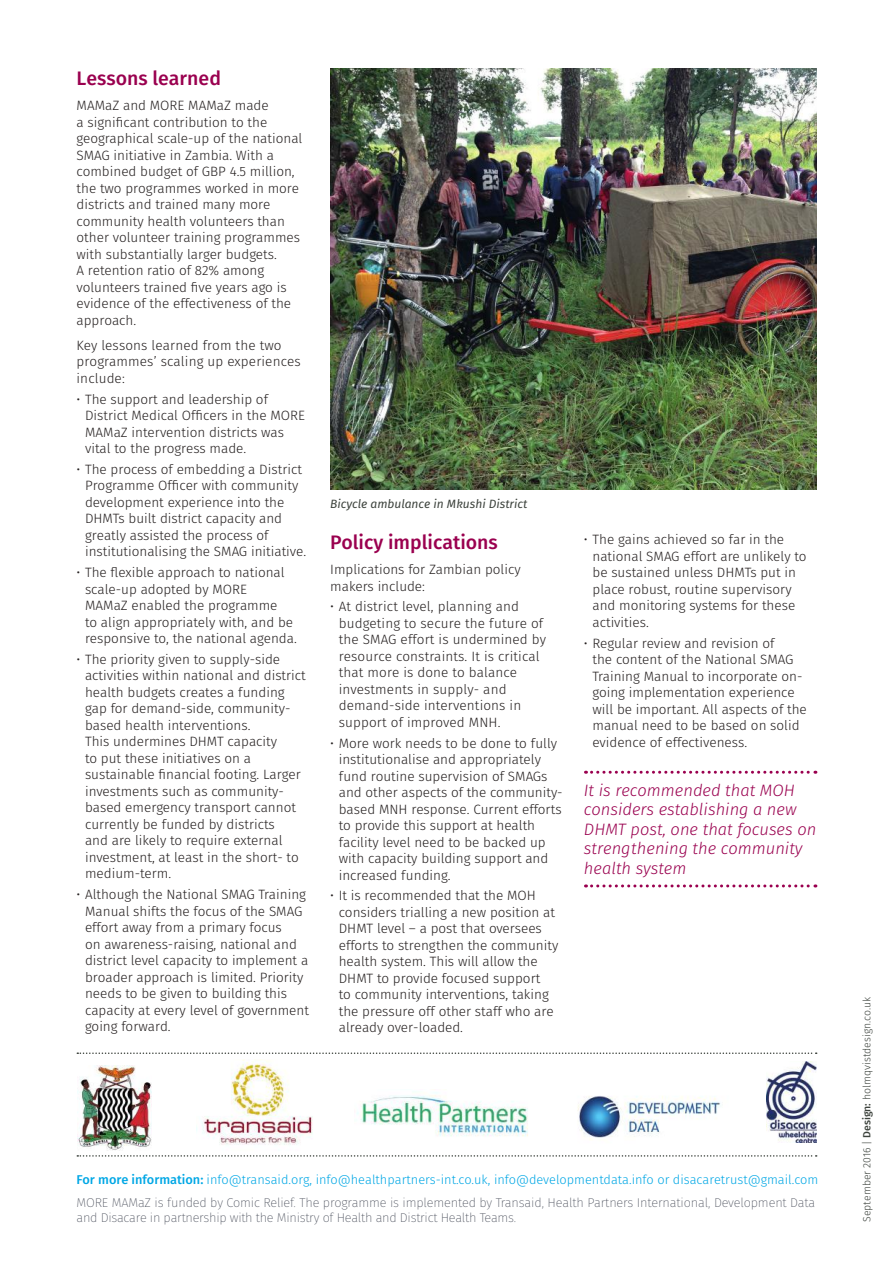
<style>
.page{position:relative;width:893px;height:1263px;background:#fff}
.page>*{position:absolute;margin:0;border:0;box-sizing:border-box;transform-origin:0 0}
.t1{font:500 19.5px "Fira Sans";color:#9a004f}
.t2{font:italic 300 16.5px/19.5px "Fira Sans";color:#9a004f}
.t3{font:300 13.5px/16.5px "Fira Sans";color:#241f1f}
.t4{font:200 12.75px/14.2px "Fira Sans";letter-spacing:-.02em;color:#3d424f}
.t5{font:300 12.75px "Fira Sans";color:#00a7e5}
.t6{font:italic 12px "Fira Sans";color:#3d433d}
.t7{font:300 10.5px "Fira Sans";color:#3d433d}
.s1{font-weight:500}
</style>
<div class="page">
<svg style="left:77px;top:1155px;width:740px;height:2px"></svg>
<svg style="left:77px;top:1052px;width:740px;height:2px"></svg>
<img style="left:77px;top:1065px;width:75px;height:85px">
<img style="left:202px;top:1060px;width:111px;height:85px">
<img style="left:357px;top:1092px;width:171px;height:45px">
<img style="left:577px;top:1096px;width:144px;height:44px">
<img style="left:767px;top:1061px;width:49px;height:81px">
<svg style="left:585px;top:771px;width:231px;height:3px"></svg>
<svg style="left:585px;top:884px;width:231px;height:3px"></svg>
<img style="left:330px;top:68px;width:486px;height:421px">
<h1 class="t1" style="left:77px;top:65px;width:146px">Lessons learned</h1>
<p class="t3" style="left:77px;top:98px;width:227px">MAMaZ and MORE MAMaZ made<br>a significant contribution to the geographical scale-up of the national<br>SMAG initiative in Zambia. With a combined budget of GBP 4.5 million, the two programmes worked in more districts and trained many more community health volunteers than other volunteer training programmes with substantially larger budgets.<br>A retention ratio of 82% among volunteers trained five years ago is evidence of the effectiveness of the approach.</p>
<p class="t3" style="left:77px;top:338px;width:226px">Key lessons learned from the two programmes’ scaling up experiences include:</p>
<p class="t3" style="left:85px;top:392px;width:221px;text-indent:-9px">• The support and leadership of<br>District Medical Officers in the MORE<br>MAMaZ intervention districts was vital to the progress made.</p>
<p class="t3" style="left:85px;top:462px;width:223px;text-indent:-9px">• The process of embedding a District Programme Officer with community development experience into the DHMTs built district capacity and greatly assisted the process of institutionalising the SMAG initiative.</p>
<p class="t3" style="left:85px;top:565px;width:213px;text-indent:-9px">• The flexible approach to national scale-up adopted by MORE<br>MAMaZ enabled the programme<br>to align appropriately with, and be responsive to, the national agenda.</p>
<p class="t3" style="left:85px;top:652px;width:222px;text-indent:-9px">• The priority given to supply-side activities within national and district health budgets creates a funding gap for demand-side, community&shy;based health interventions.<br>This undermines DHMT capacity<br>to put these initiatives on a sustainable financial footing. Larger investments such as community&shy;based emergency transport cannot currently be funded by districts<br>and are likely to require external investment, at least in the short- to medium-term.</p>
<p class="t3" style="left:85px;top:887px;width:225px;text-indent:-9px">• Although the National SMAG Training Manual shifts the focus of the SMAG effort away from a primary focus<br>on awareness-raising, national and district level capacity to implement a broader approach is limited. Priority needs to be given to building this capacity at every level of government going forward.</p>
<p class="t6" style="left:330px;top:496px;width:199px">Bicycle ambulance in Mkushi District</p>
<h1 class="t1" style="left:330px;top:528px;width:169px">Policy implications</h1>
<p class="t3" style="left:330px;top:562px;width:192px">Implications for Zambian policy makers include:</p>
<p class="t3" style="left:339px;top:599px;width:209px;text-indent:-9px">• At district level, planning and budgeting to secure the future of the SMAG effort is undermined by resource constraints. It is critical that more is done to balance investments in supply- and demand-side interventions in support of improved MNH.</p>
<p class="t3" style="left:339px;top:735px;width:225px;text-indent:-9px">• More work needs to be done to fully institutionalise and appropriately fund routine supervision of SMAGs and other aspects of the community&shy;based MNH response. Current efforts to provide this support at health facility level need to be backed up with capacity building support and increased funding.</p>
<p class="t3" style="left:339px;top:888px;width:221px;text-indent:-9px">• It is recommended that the MOH considers trialling a new position at DHMT level – a post that oversees efforts to strengthen the community health system. This will allow the DHMT to provide focused support<br>to community interventions, taking the pressure off other staff who are already over-loaded.</p>
<p class="t3" style="left:592px;top:532px;width:216px;text-indent:-9px">• The gains achieved so far in the national SMAG effort are unlikely to be sustained unless DHMTs put in place robust, routine supervisory and monitoring systems for these activities.</p>
<p class="t3" style="left:592px;top:636px;width:216px;text-indent:-9px">• Regular review and revision of<br>the content of the National SMAG<br>Training Manual to incorporate on&shy;going implementation experience will be important. All aspects of the manual need to be based on solid evidence of effectiveness.</p>
<p class="t2" style="left:584px;top:781px;width:234px">It is recommended that MOH considers establishing a new<br>DHMT post, one that focuses on strengthening the community health system</p>
<p class="t5" style="left:77px;top:1171px;width:743px"><span class="s1">For more information:</span> info@transaid.org, info@healthpartners-int.co.uk, info@developmentdata.info or disacaretrust@gmail.com</p>
<p class="t4" style="left:77px;top:1197px;width:740px">MORE MAMaZ is funded by Comic Relief. The programme is implemented by Transaid, Health Partners International, Development Data and Disacare in partnership with the Ministry of Health and District Health Teams.</p>
<p class="t7" style="left:859px;top:1222px;width:227px;rotate:-90deg">September 2016 | <span class="s1">Design:</span> holmqvistdesign.co.uk</p>
</div>
